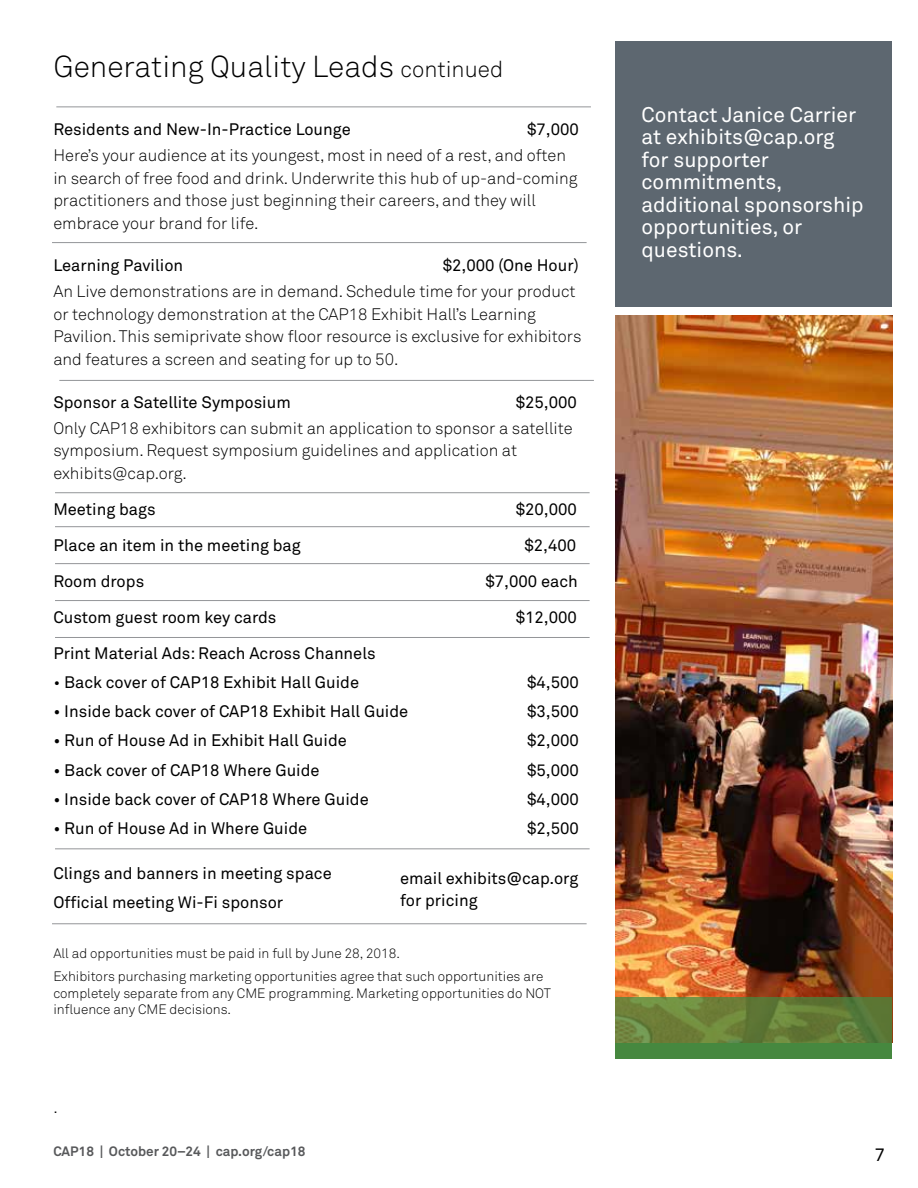
<style>
.page{position:relative;width:918px;height:1188px;background:#fff}
.page>*{position:absolute;margin:0;border:0;box-sizing:border-box;transform-origin:0 0}
.t1{font:300 30px "Akkurat Std";color:#000}
.t2{font:21px/22.5px "Akkurat Std";color:#fff}
.t3{font:18px "Akkurat Std";color:#000}
.t4{font:16.5px/29.2px "Akkurat Std";color:#000}
.t5{font:300 16.5px/22.5px "Akkurat Std";color:#000}
.t6{font:300 13.5px/23.2px "Akkurat Std";color:#000}
.t7{font:700 13.5px "Akkurat Std";color:#58595b}
.s1{font-size:22.5px}
.s2{font-weight:300}
</style>
<div class="page">
<hr style="left:56px;top:106px;width:535px;height:1px;background:#939598">
<hr style="left:52px;top:242px;width:535px;height:1px;background:#939598">
<hr style="left:59px;top:380px;width:535px;height:1px;background:#939598">
<hr style="left:55px;top:492px;width:535px;height:1px;background:#939598">
<hr style="left:55px;top:526px;width:535px;height:1px;background:#939598">
<hr style="left:55px;top:563px;width:535px;height:1px;background:#939598">
<hr style="left:55px;top:600px;width:535px;height:1px;background:#939598">
<hr style="left:55px;top:637px;width:535px;height:1px;background:#939598">
<hr style="left:52px;top:923px;width:535px;height:1px;background:#939598">
<hr style="left:55px;top:848px;width:535px;height:1px;background:#939598">
<div style="left:615px;top:42px;width:277px;height:265px;background:#5d6770"></div>
<img style="left:615px;top:316px;width:277px;height:681px">
<svg style="left:615px;top:997px;width:277px;height:51px;background:#637f39"></svg>
<h1 class="t1" style="left:53px;top:48px;width:451px">Generating Quality Leads <span class="s1">continued</span></h1>
<p class="t4" style="left:53px;top:115px;width:299px">Residents and New-In-Practice Lounge</p>
<p class="t4" style="left:527px;top:115px;width:53px">$7,000</p>
<p class="t5" style="left:53px;top:144px;width:526px">Here’s your audience at its youngest, most in need of a rest, and often in search of free food and drink. Underwrite this hub of up-and-coming practitioners and those just beginning their careers, and they will embrace your brand for life.</p>
<p class="t4" style="left:53px;top:251px;width:131px">Learning Pavilion</p>
<p class="t4" style="left:443px;top:251px;width:138px">$2,000 (One Hour)</p>
<p class="t5" style="left:53px;top:280px;width:530px">An Live demonstrations are in demand. Schedule time for your product or technology demonstration at the CAP18 Exhibit Hall’s Learning Pavilion. This semiprivate show floor resource is exclusive for exhibitors and features a screen and seating for up to 50.</p>
<p class="t4" style="left:53px;top:387px;width:239px">Sponsor a Satellite Symposium</p>
<p class="t4" style="left:516px;top:387px;width:63px">$25,000</p>
<p class="t5" style="left:53px;top:417px;width:521px">Only CAP18 exhibitors can submit an application to sponsor a satellite symposium. Request symposium guidelines and application at exhibits@cap.org.</p>
<p class="t4" style="left:53px;top:494px;width:104px">Meeting bags</p>
<p class="t4" style="left:516px;top:494px;width:63px">$20,000</p>
<p class="t4" style="left:53px;top:530px;width:249px">Place an item in the meeting bag</p>
<p class="t4" style="left:524px;top:530px;width:53px">$2,400</p>
<p class="t4" style="left:53px;top:566px;width:92px">Room drops</p>
<p class="t4" style="left:485px;top:566px;width:94px">$7,000 each</p>
<p class="t4" style="left:53px;top:602px;width:225px">Custom guest room key cards</p>
<p class="t4" style="left:516px;top:602px;width:63px">$12,000</p>
<p class="t4" style="left:53px;top:638px;width:324px">Print Material Ads: Reach Across Channels</p>
<p class="t4" style="left:53px;top:668px;width:307px"><span class="s2">•</span> Back cover of CAP18 Exhibit Hall Guide</p>
<p class="t4" style="left:527px;top:668px;width:53px">$4,500</p>
<p class="t4" style="left:53px;top:697px;width:357px">• Inside back cover of CAP18 Exhibit Hall Guide</p>
<p class="t4" style="left:527px;top:697px;width:53px">$3,500</p>
<p class="t4" style="left:53px;top:726px;width:295px">• Run of House Ad in Exhibit Hall Guide</p>
<p class="t4" style="left:527px;top:726px;width:53px">$2,000</p>
<p class="t4" style="left:53px;top:755px;width:268px">• Back cover of CAP18 Where Guide</p>
<p class="t4" style="left:527px;top:755px;width:53px">$5,000</p>
<p class="t4" style="left:53px;top:785px;width:317px">• Inside back cover of CAP18 Where Guide</p>
<p class="t4" style="left:527px;top:785px;width:53px">$4,000</p>
<p class="t4" style="left:53px;top:814px;width:255px">• Run of House Ad in Where Guide</p>
<p class="t4" style="left:527px;top:814px;width:53px">$2,500</p>
<p class="t4" style="left:53px;top:859px;width:280px">Clings and banners in meeting space<br>Official meeting Wi-Fi sponsor</p>
<p class="t6" style="left:53px;top:942px;width:491px">All ad opportunities must be paid in full by June 28, 2018.<br>Exhibitors purchasing marketing opportunities agree that such opportunities are</p>
<p class="t6" style="left:53px;top:985px;width:499px;line-height:16.5px">completely separate from any CME programming. Marketing opportunities do NOT influence any CME decisions.</p>
<p class="t4" style="left:400px;top:867px;width:180px;line-height:22.5px">email exhibits@cap.org for pricing</p>
<p class="t5" style="left:53px;top:1096px;width:6px">.</p>
<p class="t2" style="left:641px;top:103px;width:224px">Contact Janice Carrier at exhibits@cap.org for supporter commitments, additional sponsorship opportunities, or questions.</p>
<p class="t7" style="left:53px;top:1143px;width:254px">CAP18 | October 20–24 | cap.org/cap18</p>
<p class="t3" style="left:875px;top:1144px;width:12px">7</p>
</div>
